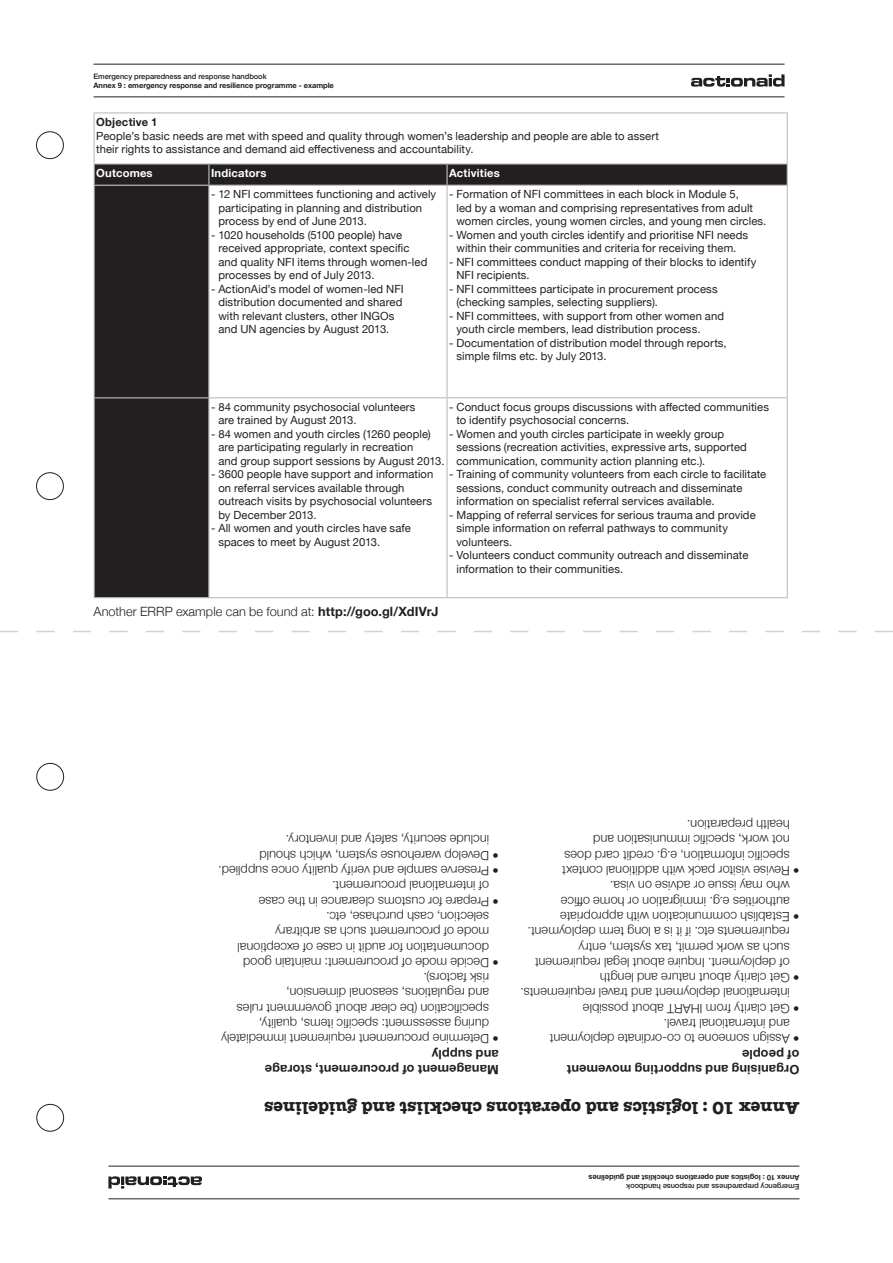
<style>
.page{position:relative;width:893px;height:1263px;background:#fff}
.page>*{position:absolute;margin:0;border:0;box-sizing:border-box;transform-origin:0 0}
.Body_Copy_8_5{font:700 18px "American Typewriter";letter-spacing:-.01em;color:#231f20}
.Body_Copy_8_5-2{font:300 12.75px/15.3px "Helvetica Neue";letter-spacing:.005em;color:#231f20}
.Body_Copy_8_5-3{font:700 12.75px/15.3px "Helvetica Neue";letter-spacing:.01em;color:#231f20}
.Body_Copy_8_5-4{font:11.25px/13.5px "Helvetica Neue";letter-spacing:.005em;color:#231f20}
.Body_Copy_8_5-5{font:700 11.25px "Helvetica Neue";letter-spacing:.015em;color:#fff}
.t1{font:700 7.5px "Helvetica Neue";letter-spacing:-.005em;color:#231f20}
.t2{font:500 7.5px "Helvetica Neue";letter-spacing:-.005em;color:#231f20}
.s1{font-weight:700}
</style>
<div class="page">
<div style="left:36px;top:472px;width:28px;height:28px;border:1px solid #231f20;border-radius:50%"></div>
<div style="left:36px;top:131px;width:28px;height:28px;border:1px solid #231f20;border-radius:50%"></div>
<div style="left:36px;top:763px;width:28px;height:28px;border:1px solid #231f20;border-radius:50%"></div>
<div style="left:36px;top:1104px;width:28px;height:27px;border:1px solid #231f20;border-radius:50%"></div>
<svg style="left:0;top:631px;width:893px;height:1px"></svg>
<hr style="left:94px;top:64px;width:690px;height:1px;background:#231f20">
<hr style="left:94px;top:97px;width:690px;height:1px;background:#231f20">
<svg style="left:691px;top:74px;width:93px;height:13px"></svg>
<div style="left:95px;top:186px;width:113px;height:411px;background:#231f20"></div>
<hr style="left:94px;top:113px;width:1px;height:50px;background:#bcbdc0">
<hr style="left:94px;top:112px;width:115px;height:1px;background:#bcbdc0">
<hr style="left:209px;top:112px;width:238px;height:1px;background:#bcbdc0">
<hr style="left:447px;top:112px;width:341px;height:1px;background:#bcbdc0">
<hr style="left:787px;top:113px;width:1px;height:50px;background:#bcbdc0">
<hr style="left:94px;top:163px;width:115px;height:2px;background:#bcbdc0">
<hr style="left:209px;top:163px;width:238px;height:2px;background:#bcbdc0">
<hr style="left:447px;top:163px;width:341px;height:2px;background:#bcbdc0">
<svg style="left:94px;top:164px;width:694px;height:21px;background:#2a2627"></svg>
<hr style="left:94px;top:186px;width:1px;height:211px;background:#bcbdc0">
<hr style="left:94px;top:398px;width:1px;height:199px;background:#bcbdc0">
<hr style="left:94px;top:185px;width:115px;height:1px;background:#bcbdc0">
<hr style="left:94px;top:397px;width:115px;height:1px;background:#bcbdc0">
<hr style="left:94px;top:597px;width:115px;height:1px;background:#bcbdc0">
<hr style="left:208px;top:186px;width:1px;height:211px;background:#bcbdc0">
<hr style="left:208px;top:398px;width:1px;height:199px;background:#bcbdc0">
<hr style="left:209px;top:185px;width:238px;height:1px;background:#bcbdc0">
<hr style="left:447px;top:185px;width:341px;height:1px;background:#bcbdc0">
<hr style="left:446px;top:186px;width:2px;height:211px;background:#bcbdc0">
<hr style="left:787px;top:186px;width:1px;height:211px;background:#bcbdc0">
<hr style="left:446px;top:398px;width:2px;height:199px;background:#bcbdc0">
<hr style="left:787px;top:398px;width:1px;height:199px;background:#bcbdc0">
<hr style="left:209px;top:397px;width:238px;height:1px;background:#bcbdc0">
<hr style="left:447px;top:397px;width:341px;height:1px;background:#bcbdc0">
<hr style="left:209px;top:597px;width:238px;height:1px;background:#bcbdc0">
<hr style="left:447px;top:597px;width:341px;height:1px;background:#bcbdc0">
<svg style="left:108px;top:1176px;width:94px;height:12px"></svg>
<hr style="left:108px;top:1198px;width:691px;height:1px;background:#231f20">
<hr style="left:108px;top:1166px;width:691px;height:1px;background:#231f20">
<p class="t2" style="left:94px;top:70px;width:175px">Emergency preparedness and response handbook</p>
<p class="t1" style="left:94px;top:79px;width:242px">Annex 9 : emergency response and resilience programme - example</p>
<p class="Body_Copy_8_5-4" style="left:96px;top:116px;width:564px"><span class="s1">Objective 1<br></span>People’s basic needs are met with speed and quality through women’s leadership and people are able to assert their rights to assistance and demand aid effectiveness and accountability.</p>
<p class="Body_Copy_8_5-5" style="left:96px;top:164px;width:58px">Outcomes</p>
<p class="Body_Copy_8_5-5" style="left:211px;top:164px;width:57px">Indicators</p>
<p class="Body_Copy_8_5-5" style="left:449px;top:164px;width:52px">Activities</p>
<p class="Body_Copy_8_5-4" style="left:218px;top:188px;width:219px;text-indent:-7px">- 12 NFI committees functioning and actively participating in planning and distribution process by end of June 2013.</p>
<p class="Body_Copy_8_5-4" style="left:218px;top:228px;width:211px;text-indent:-7px">- 1020 households (5100 people) have received appropriate, context specific and quality NFI items through women-led processes by end of July 2013.</p>
<p class="Body_Copy_8_5-4" style="left:218px;top:282px;width:187px;text-indent:-7px">- ActionAid’s model of women-led NFI distribution documented and shared with relevant clusters, other INGOs and UN agencies by August 2013.</p>
<p class="Body_Copy_8_5-4" style="left:456px;top:188px;width:311px;text-indent:-7px">- Formation of NFI committees in each block in Module 5,<br>led by a woman and comprising representatives from adult women circles, young women circles, and young men circles.</p>
<p class="Body_Copy_8_5-4" style="left:449px;top:228px;width:301px;text-align:center">- Women and youth circles identify and prioritise NFI needs within their communities and criteria for receiving them.</p>
<p class="Body_Copy_8_5-4" style="left:456px;top:255px;width:301px;text-indent:-7px">- NFI committees conduct mapping of their blocks to identify<br>NFI recipients.</p>
<p class="Body_Copy_8_5-4" style="left:456px;top:282px;width:263px;text-indent:-7px">- NFI committees participate in procurement process (checking samples, selecting suppliers).</p>
<p class="Body_Copy_8_5-4" style="left:456px;top:309px;width:269px;text-indent:-7px">- NFI committees, with support from other women and youth circle members, lead distribution process.</p>
<p class="Body_Copy_8_5-4" style="left:456px;top:336px;width:272px;text-indent:-7px">- Documentation of distribution model through reports, simple films etc. by July 2013.</p>
<p class="Body_Copy_8_5-4" style="left:456px;top:401px;width:314px;text-indent:-7px">- Conduct focus groups discussions with affected communities to identify psychosocial concerns.</p>
<p class="Body_Copy_8_5-4" style="left:456px;top:428px;width:292px;text-indent:-7px">- Women and youth circles participate in weekly group sessions (recreation activities, expressive arts, supported communication, community action planning etc.).</p>
<p class="Body_Copy_8_5-4" style="left:456px;top:468px;width:311px;text-indent:-7px">- Training of community volunteers from each circle to facilitate sessions, conduct community outreach and disseminate information on specialist referral services available.</p>
<p class="Body_Copy_8_5-4" style="left:456px;top:509px;width:301px;text-indent:-7px">- Mapping of referral services for serious trauma and provide simple information on referral pathways to community volunteers.</p>
<p class="Body_Copy_8_5-4" style="left:456px;top:549px;width:293px;text-indent:-7px">- Volunteers conduct community outreach and disseminate information to their communities.</p>
<p class="Body_Copy_8_5-4" style="left:218px;top:401px;width:199px;text-indent:-7px">- 84 community psychosocial volunteers are trained by August 2013.</p>
<p class="Body_Copy_8_5-4" style="left:218px;top:428px;width:228px;text-indent:-7px">- 84 women and youth circles (1260 people) are participating regularly in recreation<br>and group support sessions by August 2013.</p>
<p class="Body_Copy_8_5-4" style="left:218px;top:468px;width:217px;text-indent:-7px">- 3600 people have support and information on referral services available through outreach visits by psychosocial volunteers by December 2013.</p>
<p class="Body_Copy_8_5-4" style="left:218px;top:522px;width:194px;text-indent:-7px">- All women and youth circles have safe spaces to meet by August 2013.</p>
<p class="Body_Copy_8_5-2" style="left:94px;top:603px;width:346px">Another ERRP example can be found at: <span class="s1">http://goo.gl/XdIVrJ</span></p>
<p class="Body_Copy_8_5-2" style="left:489px;top:864px;width:231px;text-indent:-10px;rotate:-180deg">• Develop warehouse system, which should include security, safety and inventory.</p>
<p class="Body_Copy_8_5-2" style="left:499px;top:879px;width:282px;rotate:-180deg">• Preserve sample and verify quality once supplied.</p>
<p class="Body_Copy_8_5-2" style="left:489px;top:909px;width:232px;text-indent:-10px;rotate:-180deg">• Prepare for customs clearance in the case of international procurement.</p>
<p class="Body_Copy_8_5-2" style="left:489px;top:971px;width:253px;text-indent:-10px;rotate:-180deg">• Decide mode of procurement: maintain good documentation for audit in case of exceptional mode of procurement such as arbitrary selection, cash purchase, etc.</p>
<p class="Body_Copy_8_5-2" style="left:489px;top:1047px;width:269px;text-indent:-10px;rotate:-180deg">• Determine procurement requirement immediately during assessment: specific items, quality, specification (be clear about government rules and regulations, seasonal dimension,<br>risk factors).</p>
<p class="Body_Copy_8_5-3" style="left:499px;top:1077px;width:235px;rotate:-180deg">Management of procurement, storage and supply</p>
<p class="Body_Copy_8_5-2" style="left:790px;top:879px;width:229px;text-indent:-10px;rotate:-180deg">• Revise visitor pack with additional context specific information, e.g. credit card does not work, specific immunisation and health preparation.</p>
<p class="Body_Copy_8_5-2" style="left:790px;top:925px;width:231px;text-align:justify;text-indent:-10px;rotate:-180deg">• Establish communication with appropriate authorities e.g. immigration or home office who may issue or advise on visa.</p>
<p class="Body_Copy_8_5-2" style="left:790px;top:986px;width:263px;text-indent:-10px;rotate:-180deg">• Get clarity about nature and length<br>of deployment. Inquire about legal requirement such as work permit, tax system, entry requirements etc. if it is a long term deployment.</p>
<p class="Body_Copy_8_5-2" style="left:790px;top:1017px;width:271px;text-indent:-10px;rotate:-180deg">• Get clarity from IHART about possible international deployment and travel requirements.</p>
<p class="Body_Copy_8_5-2" style="left:790px;top:1047px;width:241px;text-indent:-10px;rotate:-180deg">• Assign someone to co-ordinate deployment and international travel.</p>
<p class="Body_Copy_8_5-3" style="left:799px;top:1077px;width:234px;rotate:-180deg">Organising and supporting movement of people</p>
<p class="Body_Copy_8_5" style="left:799px;top:1124px;width:536px;rotate:-180deg">Annex 10 : logistics and operations checklist and guidelines</p>
<p class="t1" style="left:799px;top:1183px;width:212px;rotate:-180deg">Annex 10 : logistics and operations checklist and guidelines</p>
<p class="t2" style="left:799px;top:1193px;width:175px;rotate:-180deg">Emergency preparedness and response handbook</p>
</div>
